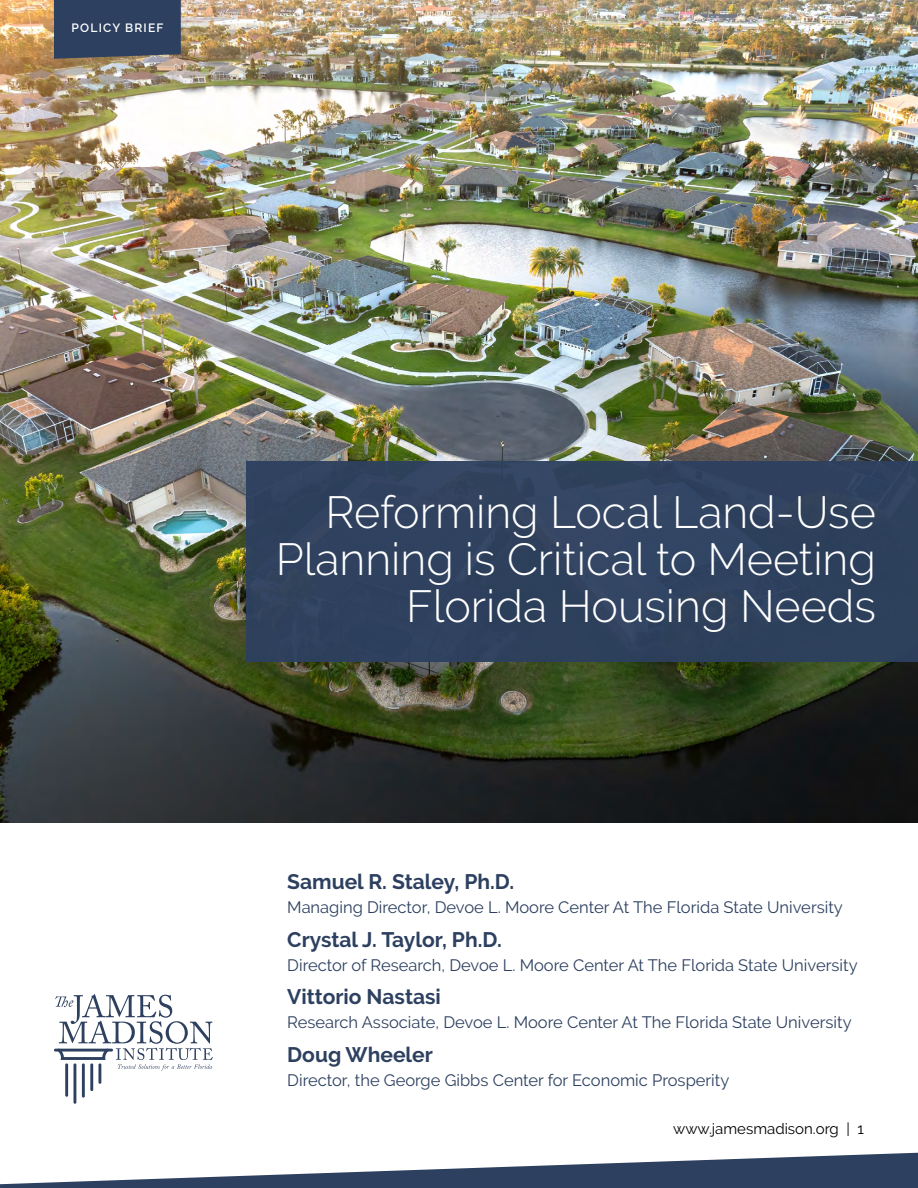
<style>
.page{position:relative;width:918px;height:1188px;background:#fff}
.page>*{position:absolute;margin:0;border:0;box-sizing:border-box;transform-origin:0 0}
.t1{font:300 44.85px/47px "Raleway";color:#fff;text-align:right}
.t2{font:700 21px "Raleway";color:#2d405f}
.t3{font:16.5px "Raleway";color:#2d405f}
.t4{font:15px "Raleway";color:#000}
.t5{font:600 12px "Raleway";letter-spacing:.1em;color:#fff}
</style>
<div class="page">
<img style="left:0;top:0;width:918px;height:823px">
<div style="left:54px;top:0;width:127px;height:59px;background:#2d405f"></div>
<div style="left:246px;top:461px;width:672px;height:201px;background:#2d405f"></div>
<hr style="left:65px;top:1063px;width:3px;height:34px;background:#2d405f">
<hr style="left:82px;top:1063px;width:3px;height:35px;background:#2d405f">
<hr style="left:90px;top:1063px;width:3px;height:28px;background:#2d405f">
<hr style="left:98px;top:1063px;width:3px;height:21px;background:#2d405f">
<hr style="left:74px;top:1063px;width:2px;height:41px;background:#2d405f">
<hr style="left:54px;top:1049px;width:59px;height:3px;background:#2d405f">
<svg style="left:55px;top:994px;width:158px;height:77px"></svg>
<svg style="left:0;top:1152px;width:918px;height:36px"></svg>
<p class="t5" style="left:72px;top:21px;width:93px">POLICY BRIEF</p>
<p class="t1" style="left:276px;top:489px;width:602px">Reforming Local Land-Use<br>Planning is Critical to Meeting<br>Florida Housing Needs</p>
<p class="t2" style="left:287px;top:869px;width:228px">Samuel R. Staley, Ph.D.</p>
<p class="t3" style="left:287px;top:897px;width:557px">Managing Director, Devoe L. Moore Center At The Florida State University</p>
<p class="t2" style="left:287px;top:927px;width:216px">Crystal J. Taylor, Ph.D.</p>
<p class="t3" style="left:287px;top:955px;width:572px">Director of Research, Devoe L. Moore Center At The Florida State University</p>
<p class="t2" style="left:287px;top:985px;width:155px">Vittorio Nastasi</p>
<p class="t3" style="left:287px;top:1013px;width:566px">Research Associate, Devoe L. Moore Center At The Florida State University</p>
<p class="t2" style="left:287px;top:1043px;width:147px">Doug Wheeler</p>
<p class="t3" style="left:287px;top:1071px;width:444px">Director, the George Gibbs Center for Economic Prosperity</p>
<p class="t4" style="left:673px;top:1120px;width:192px">www.jamesmadison.org | 1</p>
</div>
